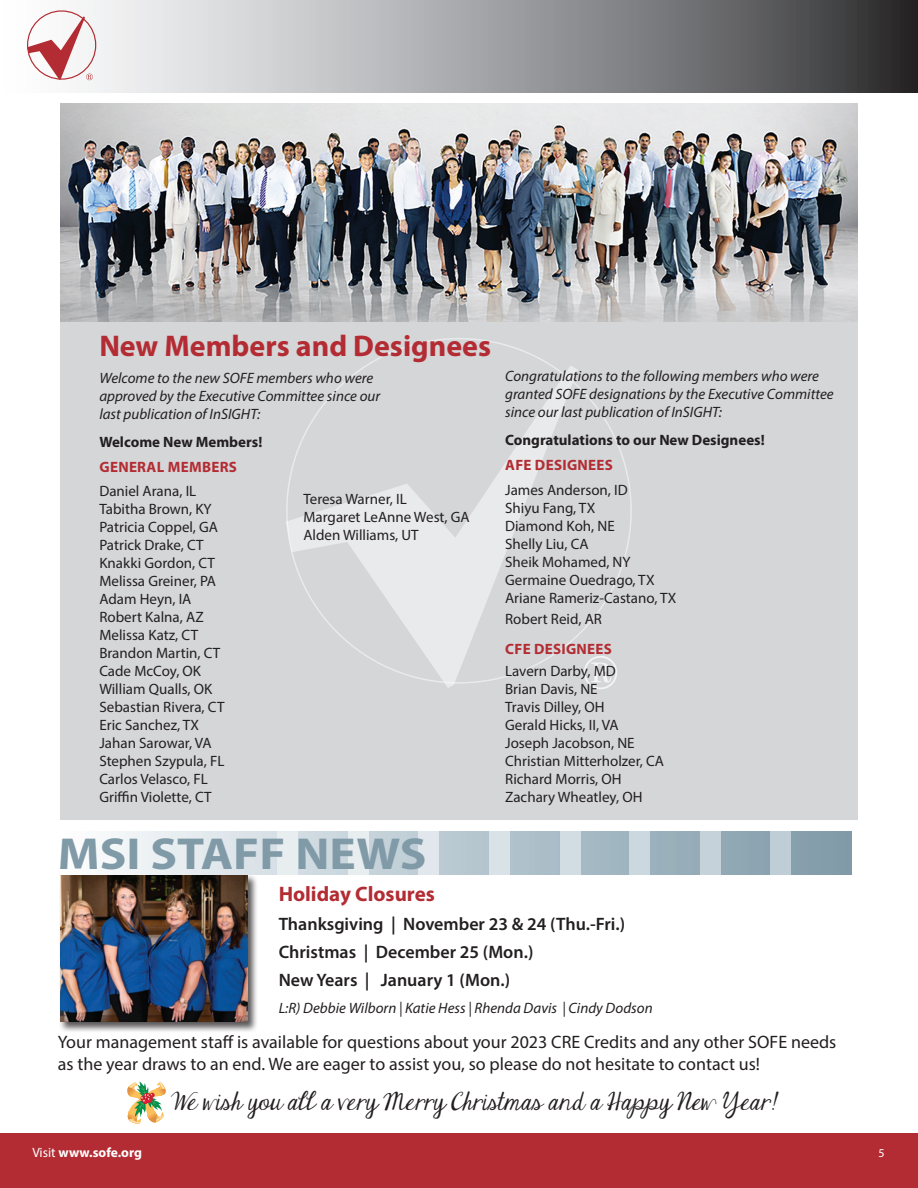
<style>
.page{position:relative;width:918px;height:1188px;background:#fff}
.page>*{position:absolute;margin:0;border:0;box-sizing:border-box;transform-origin:0 0}
.t1{font:700 45px "Myriad Pro";color:#809aa7;scale:1.1 1}
.t2{font:700 30px "Myriad Pro";color:#b32c33}
.t3{font:21px "Janda Elegant Handwriting";color:#231f20}
.t4{font:700 21px "Myriad Pro";color:#b32c33}
.t5{font:18px/21.6px "Myriad Pro";color:#231f20}
.t6{font:600 18px/28.5px "Myriad Pro";color:#231f20}
.t7{font:15px/18px "Myriad Pro";color:#231f20}
.t8{font:italic 15px/18px "Myriad Pro";color:#231f20}
.t9{font:700 15px "Myriad Pro";color:#231f20}
.t10{font:700 15px "Myriad Pro";letter-spacing:.02em;color:#b32c33}
.t11{font:700 13.5px "Myriad Pro";color:#fff}
.t12{font:12px "Myriad Pro";color:#fff}
.s1{font-weight:400}
</style>
<div class="page">
<div style="left:0;top:1133px;width:918px;height:55px;background:#b32c33"></div>
<svg style="left:27px;top:0;width:891px;height:93px"></svg>
<svg style="left:28px;top:16px;width:65px;height:64px"></svg>
<div style="left:60px;top:321px;width:798px;height:499px;background:#d5d6d8"></div>
<svg style="left:286px;top:365px;width:292px;height:323px"></svg>
<svg style="left:584px;top:656px;width:33px;height:33px"></svg>
<img style="left:60px;top:104px;width:798px;height:218px">
<div style="left:59px;top:874px;width:200px;height:159px;background:#231f20;opacity:.75"></div>
<img style="left:60px;top:875px;width:188px;height:147px">
<svg style="left:59px;top:831px;width:793px;height:44px"></svg>
<div style="left:277px;top:831px;width:21px;height:44px;background:#e8edf0"></div>
<div style="left:348px;top:831px;width:21px;height:44px;background:#e8edf0"></div>
<div style="left:418px;top:831px;width:20px;height:44px;background:#e1e7ec"></div>
<div style="left:489px;top:831px;width:20px;height:44px;background:#d9e2e7"></div>
<div style="left:560px;top:831px;width:20px;height:44px;background:#d2dce3"></div>
<div style="left:630px;top:831px;width:20px;height:44px;background:#ccd8df"></div>
<div style="left:700px;top:831px;width:20px;height:44px;background:#c6d2da"></div>
<div style="left:770px;top:831px;width:20px;height:44px;background:#bfced6"></div>
<svg style="left:127px;top:1081px;width:39px;height:43px"></svg>
<h2 class="t2" style="left:99px;top:326px;width:393px">New Members and Designees</h2>
<p class="t8" style="left:99px;top:369px;width:282px">Welcome to the new SOFE members who were approved by the Executive Committee since our last publication of InSIGHT:</p>
<p class="t9" style="left:99px;top:432px;width:165px">Welcome New Members!</p>
<p class="t10" style="left:100px;top:457px;width:139px">GENERAL MEMBERS</p>
<p class="t7" style="left:99px;top:482px;width:127px">Daniel Arana, IL<br>Tabitha Brown, KY<br>Patricia Coppel, GA<br>Patrick Drake, CT<br>Knakki Gordon, CT<br>Melissa Greiner, PA<br>Adam Heyn, IA<br>Robert Kalna, AZ<br>Melissa Katz, CT<br>Brandon Martin, CT<br>Cade McCoy, OK<br>William Qualls, OK<br>Sebastian Rivera, CT<br>Eric Sanchez, TX<br>Jahan Sarowar, VA<br>Stephen Szypula, FL<br>Carlos Velasco, FL<br>Griffin Violette, CT</p>
<p class="t7" style="left:303px;top:490px;width:168px">Teresa Warner, IL<br>Margaret LeAnne West, GA<br>Alden Williams, UT</p>
<p class="t8" style="left:505px;top:367px;width:330px">Congratulations to the following members who were granted SOFE designations by the Executive Committee since our last publication of InSIGHT:</p>
<p class="t9" style="left:505px;top:430px;width:261px">Congratulations to our New Designees!</p>
<p class="t10" style="left:505px;top:455px;width:109px">AFE DESIGNEES</p>
<p class="t7" style="left:505px;top:480px;width:173px">James Anderson, ID<br>Shiyu Fang, TX<br>Diamond Koh, NE<br>Shelly Liu, CA<br>Sheik Mohamed, NY<br>Germaine Ouedrago, TX<br>Ariane Rameriz-Castano, TX</p>
<p class="t7" style="left:505px;top:610px;width:98px">Robert Reid, AR</p>
<p class="t10" style="left:505px;top:640px;width:108px">CFE DESIGNEES</p>
<p class="t7" style="left:505px;top:661px;width:160px">Lavern Darby, MD<br>Brian Davis, NE<br>Travis Dilley, OH<br>Gerald Hicks, II, VA<br>Joseph Jacobson, NE<br>Christian Mitterholzer, CA<br>Richard Morris, OH<br>Zachary Wheatley, OH</p>
<h1 class="t1" style="left:58px;top:824px;width:337px">MSI STAFF NEWS</h1>
<h3 class="t4" style="left:279px;top:880px;width:158px">Holiday Closures</h3>
<p class="t6" style="left:279px;top:909px;width:348px">Thanksgiving | November 23 &amp; 24 (Thu.-Fri.)<br>Christmas | December 25 (Mon.)<br>New Years | January 1 (Mon.)</p>
<p class="t8" style="left:279px;top:998px;width:376px">L:R) Debbie Wilborn | Katie Hess | Rhenda Davis | Cindy Dodson</p>
<p class="t5" style="left:58px;top:1031px;width:780px">Your management staff is available for questions about your 2023 CRE Credits and any other SOFE needs as the year draws to an end. We are eager to assist you, so please do not hesitate to contact us!</p>
<h3 class="t3" style="left:171px;top:1086px;width:609px">We wish you all a very Merry Christmas and a Happy New Year!</h3>
<p class="t11" style="left:32px;top:1144px;width:111px"><span class="s1">Visit</span> www.sofe.org</p>
<p class="t12" style="left:878px;top:1146px;width:8px">5</p>
</div>
